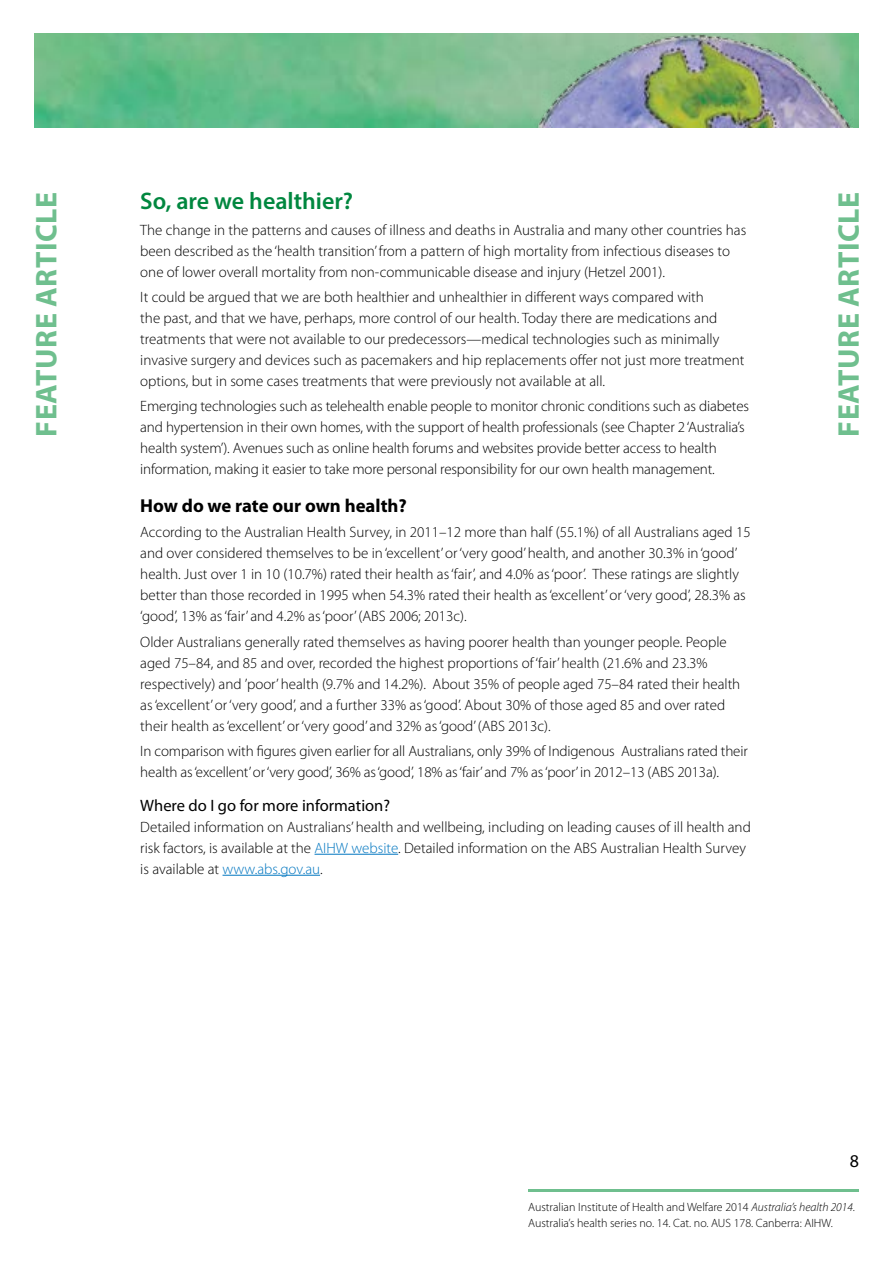
<style>
.page{position:relative;width:893px;height:1263px;background:#fff}
.page>*{position:absolute;margin:0;border:0;box-sizing:border-box;transform-origin:0 0}
.t1{font:700 30px "Myriad Pro";letter-spacing:.02em;color:#6fbf8e}
.BODY_-_Heading_2{font:600 24px "Myriad Pro";color:#00873f}
.BODY_-_Heading_3{font:700 18.75px "Myriad Pro";color:#000}
.t2{font:18px "Myriad Pro";color:#000}
.BODY_-_Heading_4{font:16.5px "Myriad Pro";color:#000}
.BODY_-_Text{font:300 15px/21px "Myriad Pro";color:#000}
.t3{font:300 12px/16.5px "Myriad Pro";color:#000}
.s1{color:#0076c0}
.s2{font-style:italic}
</style>
<div class="page">
<hr style="left:528px;top:1189px;width:331px;height:2px;background:#6fbf8e">
<img style="left:34px;top:34px;width:825px;height:93px">
<img style="left:530px;top:34px;width:322px;height:93px">
<hr style="left:315px;top:854px;width:83px;height:1px;background:#0076c0">
<hr style="left:223px;top:875px;width:97px;height:1px;background:#0076c0">
<h2 class="BODY_-_Heading_2" style="left:140px;top:186px;width:214px">So, are we healthier?</h2>
<p class="BODY_-_Text" style="left:140px;top:219px;width:607px">The change in the patterns and causes of illness and deaths in Australia and many other countries has been described as the ‘health transition’ from a pattern of high mortality from infectious diseases to one of lower overall mortality from non-communicable disease and injury (Hetzel 2001).</p>
<p class="BODY_-_Text" style="left:140px;top:286px;width:606px">It could be argued that we are both healthier and unhealthier in different ways compared with<br>the past, and that we have, perhaps, more control of our health. Today there are medications and treatments that were not available to our predecessors—medical technologies such as minimally invasive surgery and devices such as pacemakers and hip replacements offer not just more treatment options, but in some cases treatments that were previously not available at all.</p>
<p class="BODY_-_Text" style="left:140px;top:395px;width:610px">Emerging technologies such as telehealth enable people to monitor chronic conditions such as diabetes and hypertension in their own homes, with the support of health professionals (see Chapter 2 ‘Australia’s health system’). Avenues such as online health forums and websites provide better access to health information, making it easier to take more personal responsibility for our own health management.</p>
<h3 class="BODY_-_Heading_3" style="left:140px;top:494px;width:268px">How do we rate our own health?</h3>
<p class="BODY_-_Text" style="left:140px;top:522px;width:612px">According to the Australian Health Survey, in 2011–12 more than half (55.1%) of all Australians aged 15 and over considered themselves to be in ‘excellent’ or ‘very good’ health, and another 30.3% in ‘good’ health. Just over 1 in 10 (10.7%) rated their health as ‘fair’, and 4.0% as ‘poor’. These ratings are slightly better than those recorded in 1995 when 54.3% rated their health as ‘excellent’ or ‘very good’, 28.3% as ‘good’, 13% as ‘fair’ and 4.2% as ‘poor’ (ABS 2006; 2013c).</p>
<p class="BODY_-_Text" style="left:140px;top:631px;width:601px">Older Australians generally rated themselves as having poorer health than younger people. People aged 75–84, and 85 and over, recorded the highest proportions of ‘fair’ health (21.6% and 23.3% respectively) and ’poor’ health (9.7% and 14.2%). About 35% of people aged 75–84 rated their health as ‘excellent’ or ‘very good’, and a further 33% as ‘good’. About 30% of those aged 85 and over rated their health as ‘excellent’ or ‘very good’ and 32% as ‘good’ (ABS 2013c).</p>
<p class="BODY_-_Text" style="left:140px;top:740px;width:609px">In comparison with figures given earlier for all Australians, only 39% of Indigenous Australians rated their health as ‘excellent’ or ‘very good’, 36% as ‘good’, 18% as ‘fair’ and 7% as ‘poor’ in 2012–13 (ABS 2013a).</p>
<h4 class="BODY_-_Heading_4" style="left:140px;top:795px;width:251px">Where do I go for more information?</h4>
<p class="BODY_-_Text" style="left:140px;top:816px;width:612px">Detailed information on Australians’ health and wellbeing, including on leading causes of ill health and risk factors, is available at the <span class="s1">AIHW website</span>. Detailed information on the ABS Australian Health Survey is available at <span class="s1">www.abs.gov.au</span>.</p>
<h1 class="t1" style="left:27px;top:437px;width:246px;rotate:-90deg">FEATURE ARTICLE</h1>
<h1 class="t1" style="left:829px;top:437px;width:246px;rotate:-90deg">FEATURE ARTICLE</h1>
<p class="t2" style="left:850px;top:1150px;width:11px">8</p>
<p class="t3" style="left:528px;top:1198px;width:328px">Australian Institute of Health and Welfare 2014 <span class="s2">Australia’s health 2014</span>.<br>Australia’s health series no. 14. Cat. no. AUS 178. Canberra: AIHW.</p>
</div>
